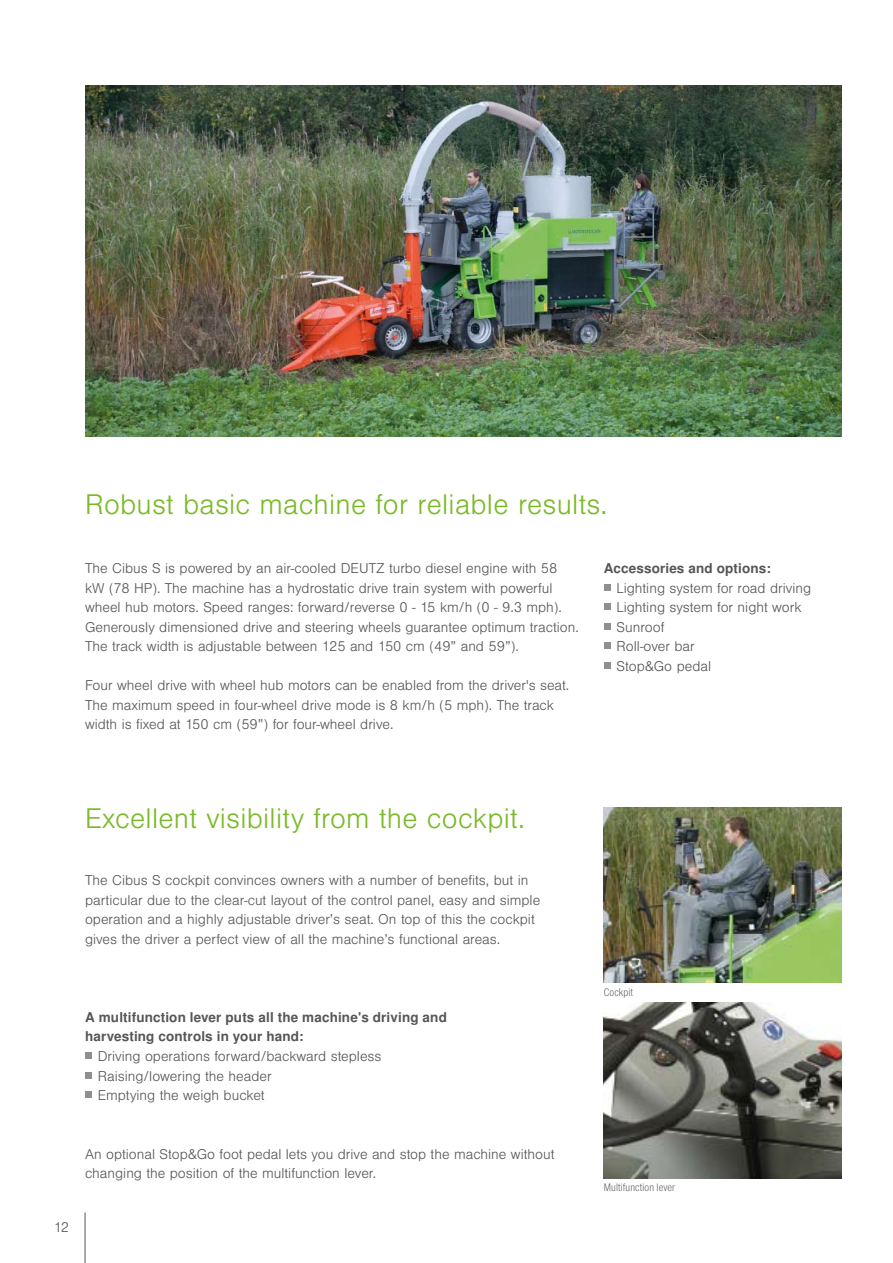
<style>
.page{position:relative;width:893px;height:1263px;background:#fff}
.page>*{position:absolute;margin:0;border:0;box-sizing:border-box;transform-origin:0 0}
.t1{font:300 27px "Nimbus San LOT";letter-spacing:.01em;color:#7ab927}
.t2{font:300 13.5px/19.5px "Nimbus San LOT";color:#575656}
.t3{font:700 13.5px/19.5px "Nimbus San LOT";letter-spacing:.01em;color:#575656}
.t4{font:10.5px "Nimbus San LOT Lig Con";letter-spacing:.01em;color:#575656}
</style>
<div class="page">
<hr style="left:85px;top:1212px;width:1px;height:51px;background:#575656">
<img style="left:85px;top:85px;width:757px;height:351px">
<img style="left:604px;top:807px;width:238px;height:176px">
<img style="left:604px;top:1002px;width:238px;height:176px">
<div style="left:604px;top:584px;width:6px;height:7px;background:#8f8f8f"></div>
<svg style="left:604px;top:604px;width:6px;height:6px"></svg>
<div style="left:604px;top:623px;width:6px;height:7px;background:#8f8f8f"></div>
<svg style="left:604px;top:643px;width:6px;height:6px"></svg>
<div style="left:604px;top:662px;width:6px;height:7px;background:#8f8f8f"></div>
<svg style="left:85px;top:1053px;width:6px;height:6px"></svg>
<svg style="left:85px;top:1072px;width:6px;height:6px"></svg>
<svg style="left:85px;top:1092px;width:6px;height:6px"></svg>
<h1 class="t1" style="left:85px;top:489px;width:524px">Robust basic machine for reliable results.</h1>
<p class="t2" style="left:85px;top:559px;width:495px">The Cibus S is powered by an air-cooled DEUTZ turbo diesel engine with 58 kW (78 HP). The machine has a hydrostatic drive train system with powerful wheel hub motors. Speed ranges: forward/reverse 0 - 15 km/h (0 - 9.3 mph).<br>Generously dimensioned drive and steering wheels guarantee optimum traction.<br>The track width is adjustable between 125 and 150 cm (49” and 59”).</p>
<p class="t2" style="left:85px;top:676px;width:486px">Four wheel drive with wheel hub motors can be enabled from the driver's seat.<br>The maximum speed in four-wheel drive mode is 8 km/h (5 mph). The track width is fixed at 150 cm (59”) for four-wheel drive.</p>
<p class="t3" style="left:604px;top:559px;width:169px">Accessories and options:</p>
<p class="t2" style="left:617px;top:578px;width:196px">Lighting system for road driving<br>Lighting system for night work<br>Sunroof<br>Roll-over bar<br>Stop&amp;Go pedal</p>
<h1 class="t1" style="left:85px;top:803px;width:441px">Excellent visibility from the cockpit.</h1>
<p class="t2" style="left:85px;top:871px;width:457px">The Cibus S cockpit convinces owners with a number of benefits, but in particular due to the clear-cut layout of the control panel, easy and simple operation and a highly adjustable driver’s seat. On top of this the cockpit gives the driver a perfect view of all the machine’s functional areas.</p>
<p class="t3" style="left:85px;top:1008px;width:363px">A multifunction lever puts all the machine's driving and harvesting controls in your hand:</p>
<p class="t2" style="left:98px;top:1047px;width:285px">Driving operations forward/backward stepless<br>Raising/lowering the header<br>Emptying the weigh bucket</p>
<p class="t2" style="left:54px;top:1218px;width:17px">12</p>
<p class="t2" style="left:85px;top:1144px;width:471px">An optional Stop&amp;Go foot pedal lets you drive and stop the machine without changing the position of the multifunction lever.</p>
<p class="t4" style="left:604px;top:986px;width:31px">Cockpit</p>
<p class="t4" style="left:604px;top:1181px;width:73px">Multifunction lever</p>
</div>
